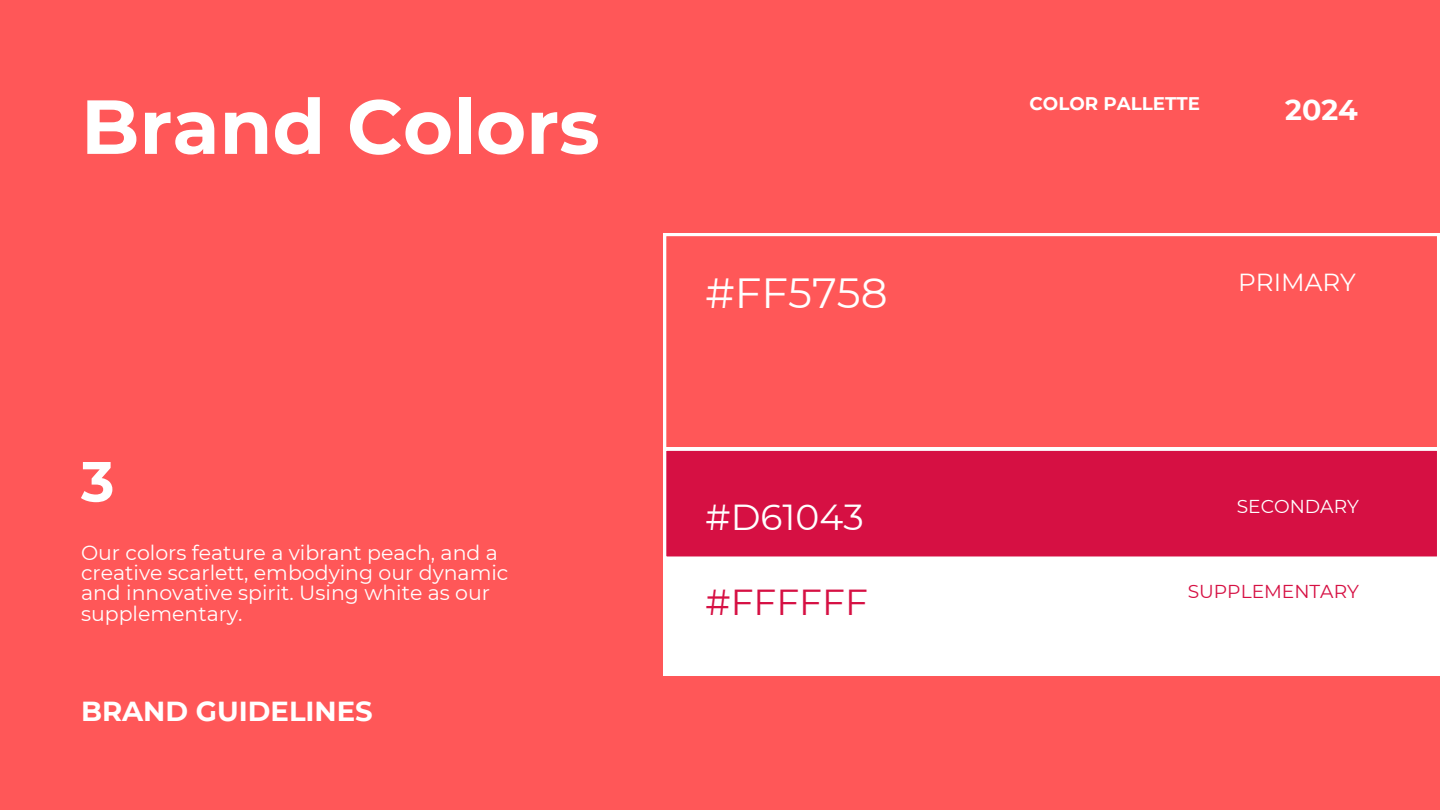
<style>
.page{position:relative;width:1440px;height:810px;background:#ff5758}
.page>*{position:absolute;margin:0;border:0;box-sizing:border-box;transform-origin:0 0}
.t1{font:700 76.5px "Montserrat";color:#fff}
.t2{font:700 56.5px "Montserrat";color:#fff}
.t3{font:42.1px "Montserrat";color:#fff}
.t4{font:36.1px "Montserrat";color:#d61043}
.t5{font:36.1px "Montserrat";color:#fff}
.t6{font:700 28.5px "Montserrat";color:#fff}
.t7{font:700 27.5px "Montserrat";color:#fff}
.t8{font:24.6px "Montserrat";color:#fff}
.t9{font:20.5px/20.2px "Montserrat";color:#fff}
.t10{font:18.6px "Montserrat";color:#d61043}
.t11{font:18.6px "Montserrat";color:#fff}
.t12{font:700 18.3px "Montserrat";color:#fff}
</style>
<div class="page">
<svg style="left:663px;top:233px;width:777px;height:215px"></svg>
<svg style="left:663px;top:448px;width:777px;height:111px;background:#d92150"></svg>
<div style="left:663px;top:559px;width:777px;height:117px;background:#fff"></div>
<h5 class="t1" style="left:81px;top:80px;width:520px">Brand Colors</h5>
<p class="t2" style="left:81px;top:447px;width:35px">3</p>
<h3 class="t9" style="left:81px;top:542px;width:429px">Our colors feature a vibrant peach, and a creative scarlett, embodying our dynamic and innovative spirit. Using white as our supplementary.</h3>
<p class="t7" style="left:81px;top:695px;width:293px">BRAND GUIDELINES</p>
<p class="t3" style="left:706px;top:267px;width:183px">#FF5758</p>
<h4 class="t5" style="left:706px;top:495px;width:160px">#D61043</h4>
<p class="t4" style="left:706px;top:580px;width:164px">#FFFFFF</p>
<p class="t12" style="left:1030px;top:92px;width:172px">COLOR PALLETTE</p>
<h1 class="t6" style="left:1285px;top:92px;width:74px">2024</h1>
<h2 class="t8" style="left:1238px;top:267px;width:119px">PRIMARY</h2>
<h3 class="t11" style="left:1237px;top:495px;width:124px">SECONDARY</h3>
<h6 class="t10" style="left:1188px;top:580px;width:173px">SUPPLEMENTARY</h6>
</div>
